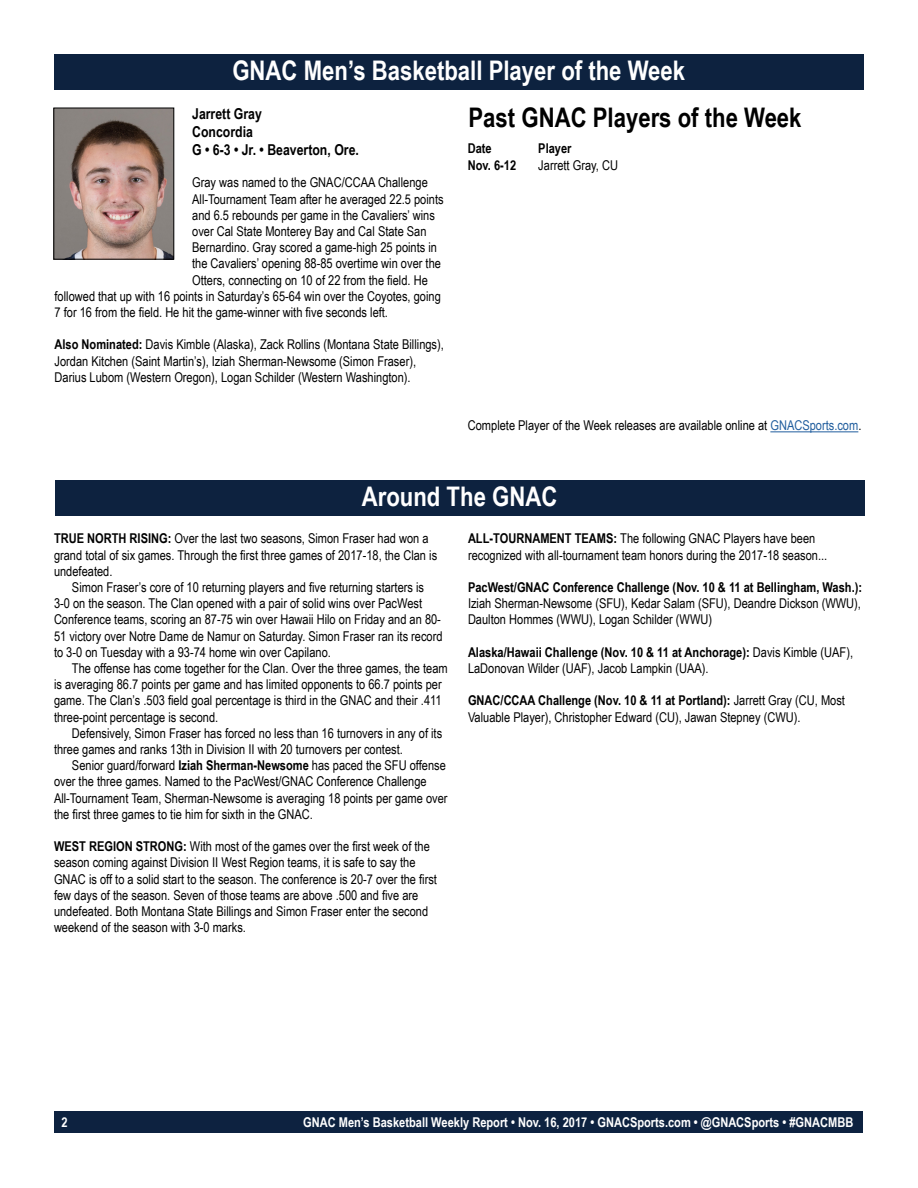
<style>
.page{position:relative;width:918px;height:1188px;background:#fff}
.page>*{position:absolute;margin:0;border:0;box-sizing:border-box;transform-origin:0 0}
.t1{font:700 27px "Arial Narrow";color:#fff}
.t2{font:700 27px "Arial Narrow";color:#000}
.t3{font:700 15px/18px "Arial Narrow";color:#000}
.t4{font:13.5px/16.2px "Arial Narrow";color:#000}
.t5{font:700 13.5px "Arial Narrow";color:#fff}
.t6{font:700 13.5px "Arial Narrow";color:#000}
.s1{font-weight:700}
.s2{color:#215e9e}
</style>
<div class="page">
<div style="left:55px;top:1111px;width:808px;height:22px;background:#0d2240"></div>
<div style="left:54px;top:54px;width:810px;height:36px;background:#0d223f"></div>
<img style="left:55px;top:110px;width:117px;height:148px">
<div style="left:53px;top:108px;width:121px;height:152px;border:1px solid #000"></div>
<hr style="left:770px;top:431px;width:88px;height:1px;background:#215e9e">
<div style="left:55px;top:480px;width:810px;height:36px;background:#0d223f"></div>
<h1 class="t1" style="left:232px;top:50px;width:454px">GNAC Men’s Basketball Player of the Week</h1>
<h1 class="t2" style="left:469px;top:97px;width:335px">Past GNAC Players of the Week</h1>
<p class="t6" style="left:468px;top:138px;width:25px">Date</p>
<p class="t6" style="left:538px;top:138px;width:35px">Player</p>
<p class="t6" style="left:468px;top:155px;width:50px">Nov. 6-12</p>
<p class="t4" style="left:538px;top:156px;width:81px">Jarrett Gray, CU</p>
<p class="t3" style="left:192px;top:104px;width:168px">Jarrett Gray<br>Concordia<br>G • 6-3 • Jr. • Beaverton, Ore.</p>
<p class="t4" style="left:192px;top:174px;width:237px">Gray was named to the GNAC/CCAA Challenge</p>
<p class="t4" style="left:192px;top:190px;width:253px">All-Tournament Team after he averaged 22.5 points</p>
<p class="t4" style="left:192px;top:206px;width:244px">and 6.5 rebounds per game in the Cavaliers’ wins</p>
<p class="t4" style="left:192px;top:223px;width:236px">over Cal State Monterey Bay and Cal State San</p>
<p class="t4" style="left:192px;top:239px;width:246px">Bernardino. Gray scored a game-high 25 points in</p>
<p class="t4" style="left:192px;top:255px;width:250px">the Cavaliers’ opening 88-85 overtime win over the</p>
<p class="t4" style="left:192px;top:271px;width:237px">Otters, connecting on 10 of 22 from the field. He</p>
<p class="t4" style="left:55px;top:287px;width:388px">followed that up with 16 points in Saturday’s 65-64 win over the Coyotes, going</p>
<p class="t4" style="left:55px;top:304px;width:335px">7 for 16 from the field. He hit the game-winner with five seconds left.</p>
<p class="t4" style="left:55px;top:336px;width:391px"><span class="s1">Also Nominated:</span> Davis Kimble (Alaska), Zack Rollins (Montana State Billings),<br>Jordan Kitchen (Saint Martin’s), Iziah Sherman-Newsome (Simon Fraser),<br>Darius Lubom (Western Oregon), Logan Schilder (Western Washington).</p>
<p class="t4" style="left:468px;top:417px;width:395px">Complete Player of the Week releases are available online at <span class="s2">GNACSports.com</span>.</p>
<h1 class="t1" style="left:362px;top:476px;width:197px">Around The GNAC</h1>
<p class="t4" style="left:54px;top:530px;width:385px"><span class="s1">TRUE NORTH RISING:</span> Over the last two seasons, Simon Fraser had won a grand total of six games. Through the first three games of 2017-18, the Clan is undefeated.</p>
<p class="t4" style="left:54px;top:579px;width:390px;text-indent:18px">Simon Fraser’s core of 10 returning players and five returning starters is 3-0 on the season. The Clan opened with a pair of solid wins over PacWest Conference teams, scoring an 87-75 win over Hawaii Hilo on Friday and an 80- 51 victory over Notre Dame de Namur on Saturday. Simon Fraser ran its record to 3-0 on Tuesday with a 93-74 home win over Capilano.</p>
<p class="t4" style="left:54px;top:660px;width:395px;text-indent:18px">The offense has come together for the Clan. Over the three games, the team is averaging 86.7 points per game and has limited opponents to 66.7 points per game. The Clan’s .503 field goal percentage is third in the GNAC and their .411 three-point percentage is second.</p>
<p class="t4" style="left:54px;top:724px;width:390px;text-indent:18px">Defensively, Simon Fraser has forced no less than 16 turnovers in any of its three games and ranks 13th in Division II with 20 turnovers per contest.</p>
<p class="t4" style="left:54px;top:757px;width:395px;text-indent:18px">Senior guard/forward <span class="s1">Iziah Sherman-Newsome</span> has paced the SFU offense over the three games. Named to the PacWest/GNAC Conference Challenge All-Tournament Team, Sherman-Newsome is averaging 18 points per game over the first three games to tie him for sixth in the GNAC.</p>
<p class="t4" style="left:54px;top:838px;width:385px"><span class="s1">WEST REGION STRONG:</span> With most of the games over the first week of the season coming against Division II West Region teams, it is safe to say the GNAC is off to a solid start to the season. The conference is 20-7 over the first few days of the season. Seven of those teams are above .500 and five are undefeated. Both Montana State Billings and Simon Fraser enter the second weekend of the season with 3-0 marks.</p>
<p class="t4" style="left:468px;top:530px;width:361px"><span class="s1">ALL-TOURNAMENT TEAMS:</span> The following GNAC Players have been recognized with all-tournament team honors during the 2017-18 season...</p>
<p class="t6" style="left:468px;top:577px;width:396px">PacWest/GNAC Conference Challenge (Nov. 10 &amp; 11 at Bellingham, Wash.):</p>
<p class="t4" style="left:468px;top:595px;width:395px">Iziah Sherman-Newsome (SFU), Kedar Salam (SFU), Deandre Dickson (WWU),<br>Daulton Hommes (WWU), Logan Schilder (WWU)</p>
<p class="t4" style="left:468px;top:643px;width:387px"><span class="s1">Alaska/Hawaii Challenge (Nov. 10 &amp; 11 at Anchorage):</span> Davis Kimble (UAF),<br>LaDonovan Wilder (UAF), Jacob Lampkin (UAA).</p>
<p class="t4" style="left:468px;top:692px;width:379px"><span class="s1">GNAC/CCAA Challenge (Nov. 10 &amp; 11 at Portland):</span> Jarrett Gray (CU, Most<br>Valuable Player), Christopher Edward (CU), Jawan Stepney (CWU).</p>
<p class="t5" style="left:61px;top:1112px;width:8px">2</p>
<p class="t5" style="left:303px;top:1112px;width:552px">GNAC Men’s Basketball Weekly Report • Nov. 16, 2017 • GNACSports.com • @GNACSports • #GNACMBB</p>
</div>
